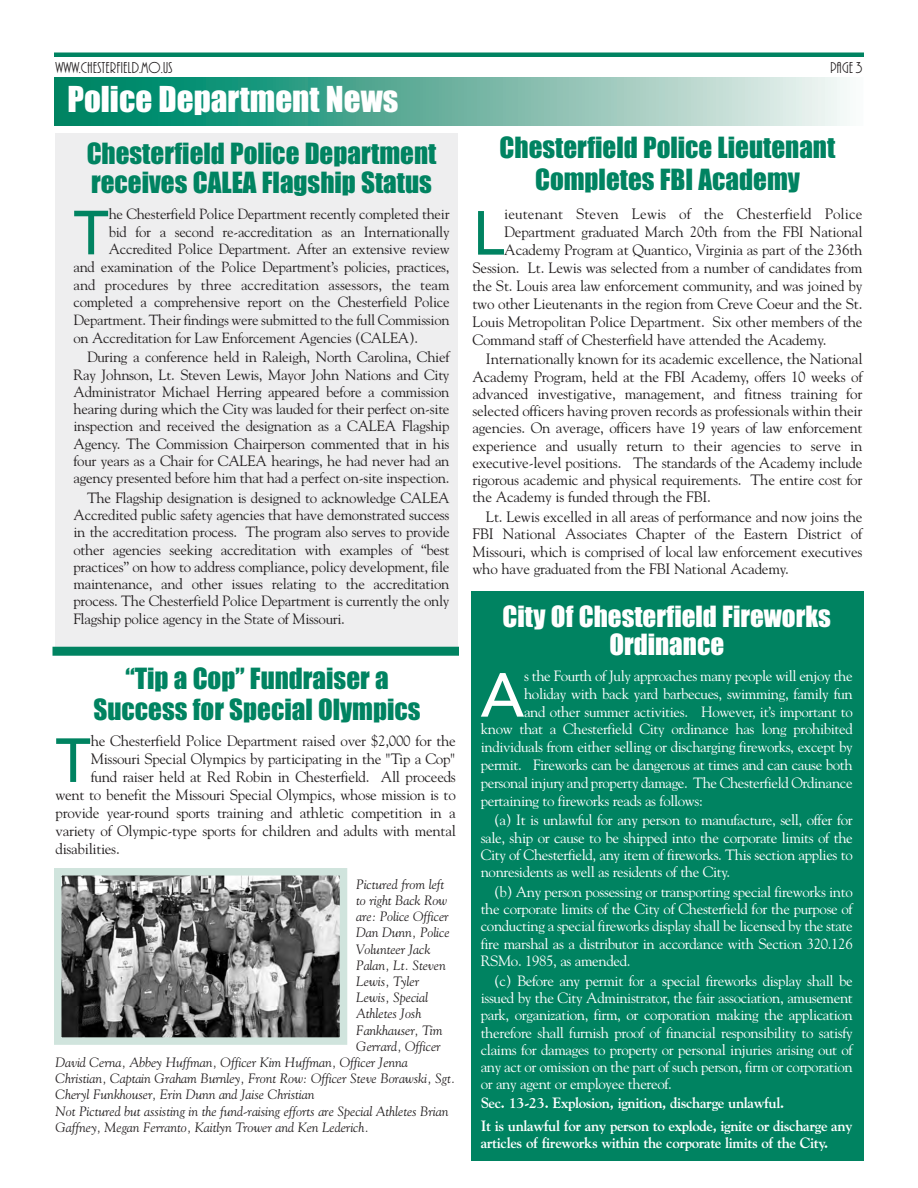
<style>
.page{position:relative;width:918px;height:1188px;background:#fff}
.page>*{position:absolute;margin:0;border:0;box-sizing:border-box;transform-origin:0 0}
.t1{font:500 61.65px "Avenir LT Std";color:#008361}
.t2{font:500 61.65px "Avenir LT Std";color:#fff}
.t3{font:33px "Impact";color:#fff}
.t4{font:27px/31.5px "Impact";color:#008361;text-align:center}
.t5{font:27px/28.5px "Impact";color:#fff;text-align:center}
.t6{font:16.5px "Plaza Plain";color:#231f20}
.t7{font:15px/17.2px "Goudy";letter-spacing:-.015em;color:#231f20;text-align:justify}
.t8{font:15px "Goudy";letter-spacing:.005em;color:#231f20}
.t9{font:14.85px/17.2px "Goudy";letter-spacing:-.025em;color:#fff;text-align:justify}
.t10{font:14.85px/17.2px "Goudy";letter-spacing:-.02em;color:#231f20;text-align:justify}
.t11{font:700 14.85px/22.5px "Goudy";letter-spacing:-.03em;color:#fff}
.t12{font:14.7px "Goudy";letter-spacing:-.02em;color:#231f20}
.t13{font:14.7px "Goudy";color:#231f20}
.t14{font:italic 13.5px "Goudy";letter-spacing:-.005em;color:#231f20}
</style>
<div class="page">
<div style="left:56px;top:134px;width:402px;height:514px;background:#eeeeef"></div>
<div style="left:54px;top:52px;width:810px;height:5px;background:#008361"></div>
<div style="left:52px;top:647px;width:407px;height:9px;background:#008361"></div>
<svg style="left:54px;top:77px;width:793px;height:49px;background:#69b5a2"></svg>
<img style="left:63px;top:877px;width:275px;height:159px">
<div style="left:54px;top:868px;width:293px;height:177px;border:8px solid #d0e4dd"></div>
<div style="left:471px;top:591px;width:393px;height:570px;background:#008361"></div>
<p class="t6" style="left:56px;top:62px;width:119px">WWW.CHESTERFIELD.MO.US</p>
<p class="t6" style="left:830px;top:62px;width:34px">PAGE 3</p>
<h2 class="t3" style="left:68px;top:82px;width:332px">Police Department News</h2>
<h3 class="t4" style="left:87px;top:141px;width:351px;line-height:28.5px;text-align:left">Chesterfield Police Department receives CALEA Flagship Status</h3>
<h1 class="t1" style="left:74px;top:208px;width:37px">T</h1>
<p class="t12" style="left:109px;top:205px;width:342px">he Chesterfield Police Department recently completed their</p>
<p class="t12" style="left:109px;top:223px;width:342px">bid for a second re-accreditation as an Internationally</p>
<p class="t12" style="left:109px;top:241px;width:342px">Accredited Police Department. After an extensive review</p>
<p class="t12" style="left:73px;top:258px;width:378px">and examination of the Police Department’s policies, practices,</p>
<p class="t13" style="left:73px;top:276px;width:378px">and procedures by three accreditation assessors, the team</p>
<p class="t12" style="left:73px;top:294px;width:378px">completed a comprehensive report on the Chesterfield Police</p>
<p class="t12" style="left:73px;top:311px;width:378px">Department. Their findings were submitted to the full Commission</p>
<p class="t12" style="left:73px;top:329px;width:346px">on Accreditation for Law Enforcement Agencies (CALEA).</p>
<p class="t10" style="left:74px;top:349px;width:378px;text-indent:13px">During a conference held in Raleigh, North Carolina, Chief Ray Johnson, Lt. Steven Lewis, Mayor John Nations and City Administrator Michael Herring appeared before a commission hearing during which the City was lauded for their perfect on-site inspection and received the designation as a CALEA Flagship Agency. The Commission Chairperson commented that in his four years as a Chair for CALEA hearings, he had never had an agency presented before him that had a perfect on-site inspection.</p>
<p class="t10" style="left:74px;top:489px;width:378px;text-indent:13px">The Flagship designation is designed to acknowledge CALEA Accredited public safety agencies that have demonstrated success in the accreditation process. The program also serves to provide other agencies seeking accreditation with examples of “best practices” on how to address compliance, policy development, file maintenance, and other issues relating to the accreditation process. The Chesterfield Police Department is currently the only Flagship police agency in the State of Missouri.</p>
<h3 class="t4" style="left:93px;top:664px;width:329px">“Tip a Cop” Fundraiser a<br>Success for Special Olympics</h3>
<h1 class="t1" style="left:56px;top:735px;width:37px">T</h1>
<p class="t7" style="left:91px;top:732px;width:367px">he Chesterfield Police Department raised over $2,000 for the</p>
<p class="t7" style="left:91px;top:750px;width:367px">Missouri Special Olympics by participating in the "Tip a Cop"</p>
<p class="t7" style="left:91px;top:768px;width:367px">fund raiser held at Red Robin in Chesterfield. All proceeds</p>
<p class="t7" style="left:56px;top:786px;width:402px">went to benefit the Missouri Special Olympics, whose mission is to</p>
<p class="t7" style="left:56px;top:804px;width:402px">provide year-round sports training and athletic competition in a</p>
<p class="t7" style="left:56px;top:822px;width:402px">variety of Olympic-type sports for children and adults with mental</p>
<p class="t7" style="left:56px;top:840px;width:66px">disabilities.</p>
<p class="t14" style="left:356px;top:876px;width:90px">Pictured from left</p>
<p class="t14" style="left:356px;top:892px;width:93px">to right Back Row</p>
<p class="t14" style="left:356px;top:909px;width:94px">are: Police Officer</p>
<p class="t14" style="left:356px;top:925px;width:95px">Dan Dunn, Police</p>
<p class="t14" style="left:356px;top:941px;width:76px">Volunteer Jack</p>
<p class="t14" style="left:356px;top:957px;width:91px">Palan, Lt. Steven</p>
<p class="t14" style="left:356px;top:973px;width:64px">Lewis, Tyler</p>
<p class="t14" style="left:356px;top:990px;width:73px">Lewis, Special</p>
<p class="t14" style="left:356px;top:1006px;width:67px">Athletes Josh</p>
<p class="t14" style="left:356px;top:1022px;width:88px">Fankhauser, Tim</p>
<p class="t14" style="left:356px;top:1038px;width:86px">Gerrard, Officer</p>
<p class="t14" style="left:56px;top:1054px;width:354px">David Cerna, Abbey Huffman, Officer Kim Huffman, Officer Jenna</p>
<p class="t14" style="left:56px;top:1071px;width:401px">Christian, Captain Graham Burnley, Front Row: Officer Steve Borawski, Sgt.</p>
<p class="t14" style="left:56px;top:1087px;width:260px">Cheryl Funkhouser, Erin Dunn and Jaise Christian</p>
<p class="t14" style="left:56px;top:1103px;width:394px">Not Pictured but assisting in the fund-raising efforts are Special Athletes Brian</p>
<p class="t14" style="left:56px;top:1119px;width:315px">Gaffney, Megan Ferranto, Kaitlyn Trower and Ken Lederich.</p>
<h3 class="t4" style="left:500px;top:133px;width:337px">Chesterfield Police Lieutenant<br>Completes FBI Academy</h3>
<h1 class="t1" style="left:472px;top:208px;width:33px">L</h1>
<p class="t8" style="left:504px;top:205px;width:360px">ieutenant Steven Lewis of the Chesterfield Police</p>
<p class="t7" style="left:504px;top:223px;width:360px">Department graduated March 20th from the FBI National</p>
<p class="t7" style="left:504px;top:241px;width:360px">Academy Program at Quantico, Virginia as part of the 236th</p>
<p class="t7" style="left:472px;top:259px;width:392px">Session. Lt. Lewis was selected from a number of candidates from</p>
<p class="t7" style="left:472px;top:277px;width:392px">the St. Louis area law enforcement community, and was joined by</p>
<p class="t7" style="left:472px;top:295px;width:392px">two other Lieutenants in the region from Creve Coeur and the St.</p>
<p class="t7" style="left:472px;top:313px;width:392px">Louis Metropolitan Police Department. Six other members of the</p>
<p class="t7" style="left:472px;top:331px;width:356px">Command staff of Chesterfield have attended the Academy.</p>
<p class="t7" style="left:472px;top:351px;width:392px;text-indent:14px">Internationally known for its academic excellence, the National Academy Program, held at the FBI Academy, offers 10 weeks of advanced investigative, management, and fitness training for selected officers having proven records as professionals within their agencies. On average, officers have 19 years of law enforcement experience and usually return to their agencies to serve in executive-level positions. The standards of the Academy include rigorous academic and physical requirements. The entire cost for the Academy is funded through the FBI.</p>
<p class="t7" style="left:472px;top:508px;width:392px;text-indent:14px">Lt. Lewis excelled in all areas of performance and now joins the FBI National Associates Chapter of the Eastern District of Missouri, which is comprised of local law enforcement executives who have graduated from the FBI National Academy.</p>
<h3 class="t5" style="left:503px;top:603px;width:330px">City Of Chesterfield Fireworks<br>Ordinance</h3>
<h1 class="t2" style="left:481px;top:670px;width:45px">A</h1>
<p class="t9" style="left:524px;top:667px;width:330px">s the Fourth of July approaches many people will enjoy the</p>
<p class="t9" style="left:524px;top:685px;width:330px">holiday with back yard barbecues, swimming, family fun</p>
<p class="t9" style="left:524px;top:703px;width:330px">and other summer activities. However, it’s important to</p>
<p class="t9" style="left:481px;top:721px;width:374px">know that a Chesterfield City ordinance has long prohibited</p>
<p class="t9" style="left:481px;top:739px;width:374px">individuals from either selling or discharging fireworks, except by</p>
<p class="t9" style="left:481px;top:756px;width:374px">permit. Fireworks can be dangerous at times and can cause both</p>
<p class="t9" style="left:481px;top:774px;width:374px">personal injury and property damage. The Chesterfield Ordinance</p>
<p class="t9" style="left:481px;top:792px;width:224px">pertaining to fireworks reads as follows:</p>
<p class="t9" style="left:481px;top:812px;width:374px;text-indent:13px">(a) It is unlawful for any person to manufacture, sell, offer for sale, ship or cause to be shipped into the corporate limits of the City of Chesterfield, any item of fireworks. This section applies to nonresidents as well as residents of the City.</p>
<p class="t9" style="left:481px;top:883px;width:374px;text-indent:13px">(b) Any person possessing or transporting special fireworks into the corporate limits of the City of Chesterfield for the purpose of conducting a special fireworks display shall be licensed by the state fire marshal as a distributor in accordance with Section 320.126<br>RSMo. 1985, as amended.</p>
<p class="t9" style="left:481px;top:972px;width:374px;text-indent:13px">(c) Before any permit for a special fireworks display shall be issued by the City Administrator, the fair association, amusement park, organization, firm, or corporation making the application therefore shall furnish proof of financial responsibility to satisfy claims for damages to property or personal injuries arising out of any act or omission on the part of such person, firm or corporation or any agent or employee thereof.</p>
<p class="t11" style="left:481px;top:1092px;width:374px">Sec. 13-23. Explosion, ignition, discharge unlawful.<br>It is unlawful for any person to explode, ignite or discharge any</p>
<p class="t11" style="left:481px;top:1132px;width:349px">articles of fireworks within the corporate limits of the City.</p>
</div>
